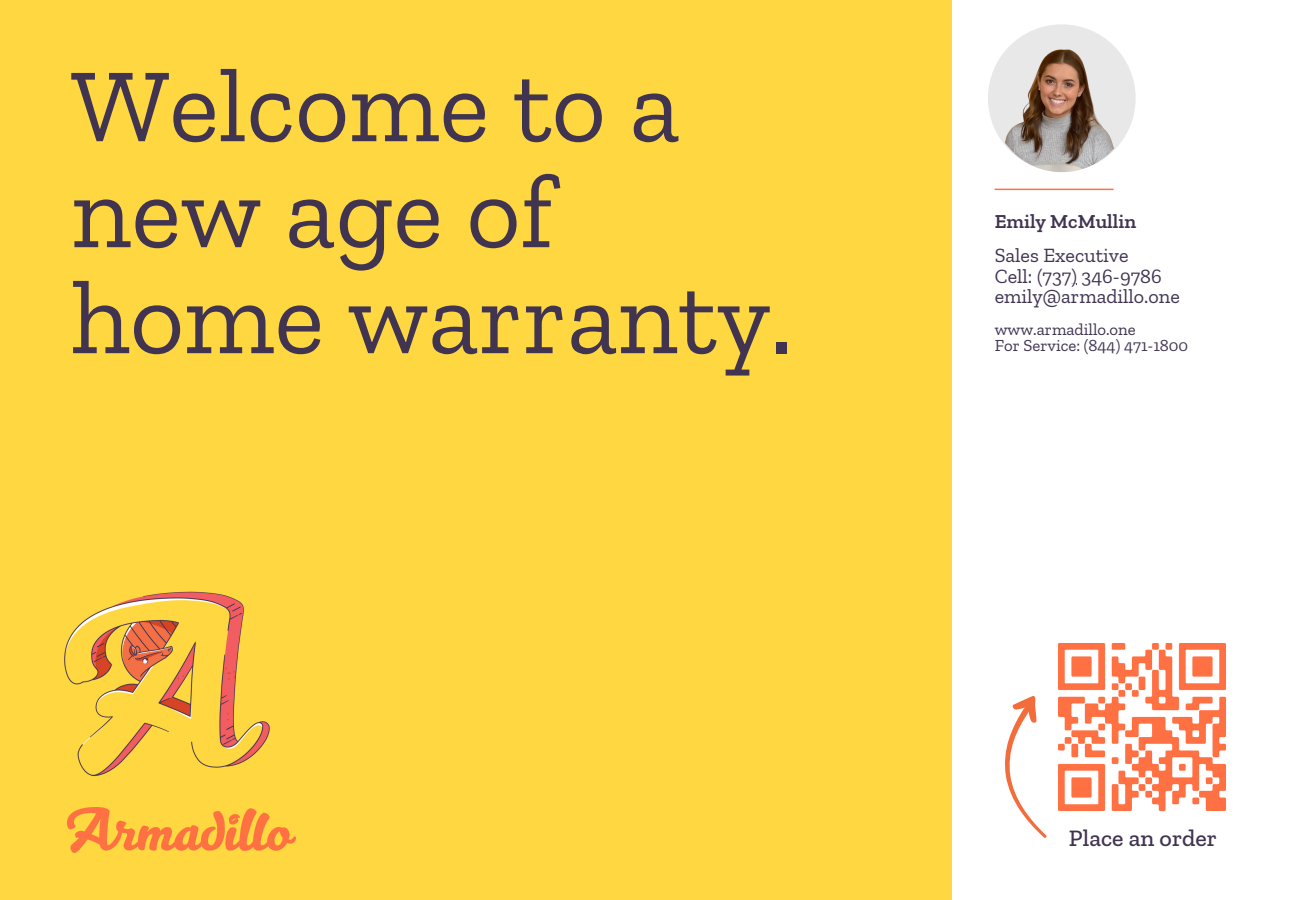
<style>
.page{position:relative;width:1314px;height:900px;background:#fed741}
.page>*{position:absolute;margin:0;border:0;box-sizing:border-box;transform-origin:0 0}
.t1{font:105px/106px "Zilla Slab";color:#403451}
.t2{font:500 24px "Zilla Slab";color:#403451}
.t3{font:20.2px/20.2px "Zilla Slab";color:#403451}
.t4{font:600 20.2px "Zilla Slab";color:#403451}
.t5{font:16.8px/16.4px "Zilla Slab";color:#403451}
</style>
<div class="page">
<div style="left:952px;top:0;width:362px;height:900px;background:#fff"></div>
<img style="left:1058px;top:643px;width:168px;height:168px">
<img style="left:67px;top:808px;width:228px;height:45px">
<img style="left:64px;top:591px;width:206px;height:185px">
<svg style="left:1005px;top:696px;width:42px;height:142px"></svg>
<div style="left:988px;top:24px;width:148px;height:148px;background:#e8e8e8;border-radius:50%"></div>
<img style="left:992px;top:33px;width:139px;height:139px;border-radius:50%">
<hr style="left:995px;top:189px;width:119px;height:1px;background:#ff7043">
<h1 class="t1" style="left:71px;top:52px;width:723px">Welcome to a new age of home warranty.</h1>
<p class="t4" style="left:995px;top:209px;width:143px">Emily McMullin</p>
<p class="t3" style="left:995px;top:245px;width:187px">Sales Executive<br>Cell: (737) 346-9786 emily@armadillo.one</p>
<p class="t5" style="left:995px;top:321px;width:195px">www.armadillo.one<br>For Service: (844) 471-1800</p>
<p class="t2" style="left:1069px;top:824px;width:150px">Place an order</p>
</div>
